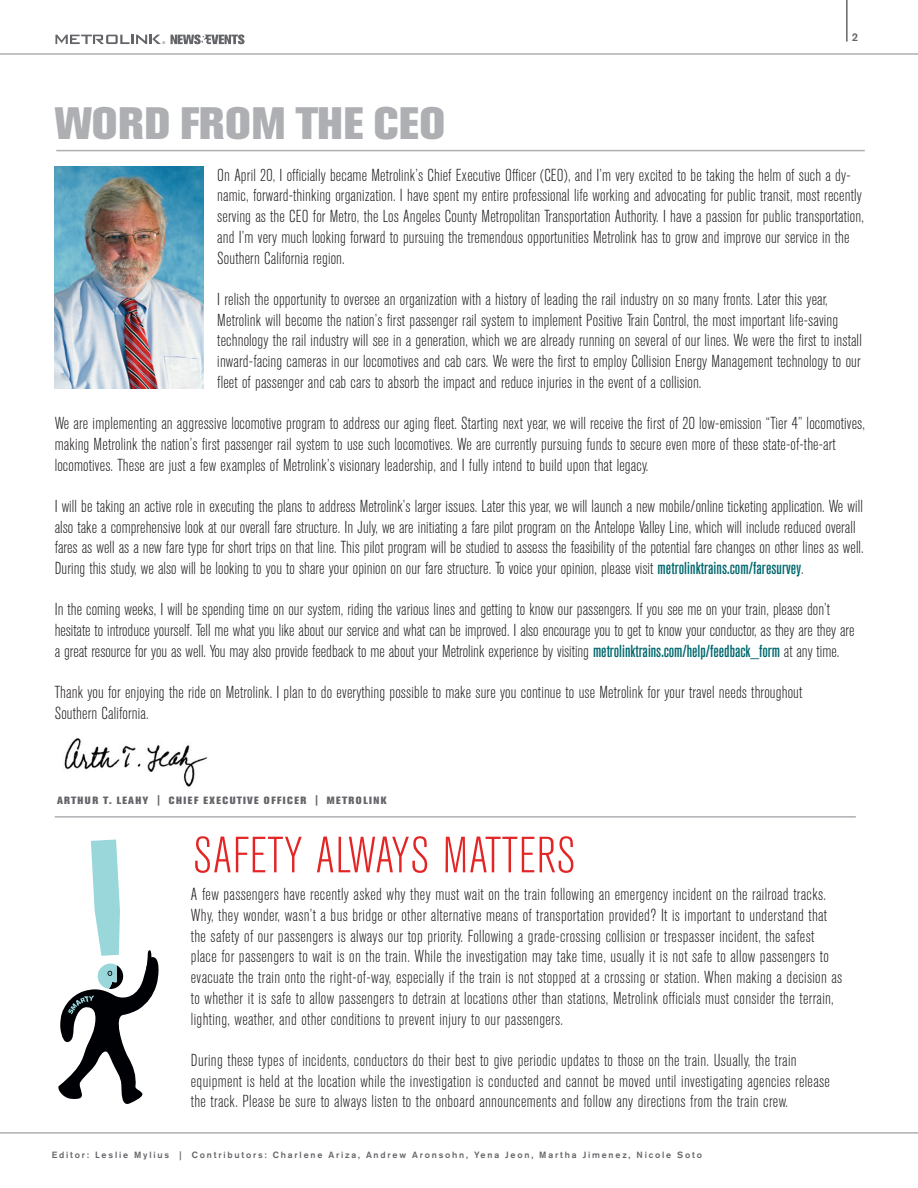
<style>
.page{position:relative;width:918px;height:1188px;background:#fff}
.page>*{position:absolute;margin:0;border:0;box-sizing:border-box;transform-origin:0 0}
.t1{font:300 condensed 50.4px "Akzidenz Grotesk BE";letter-spacing:.02em;color:#e32525}
.t2{font:800 45px "Akzidenz Grotesk BE";letter-spacing:.02em;color:#aeafb3}
.t3{font:300 condensed 17.25px/20.7px "Akzidenz Grotesk BE";letter-spacing:.01em;color:#231f20}
.t4{font:500 11.25px "Akzidenz Grotesk BE";color:#646569}
.t5{font:800 10.5px "Akzidenz Grotesk BE";letter-spacing:.145em;color:#646569}
.t6{font:500 9px "Akzidenz Grotesk BE";letter-spacing:.2em;color:#646569}
.s1{font-weight:500;color:#00676d}
</style>
<div class="page">
<hr style="left:0;top:53px;width:918px;height:2px;background:#aeafb3">
<hr style="left:0;top:1132px;width:918px;height:2px;background:#aeafb3">
<hr style="left:55px;top:816px;width:801px;height:2px;background:#aeafb3">
<hr style="left:56px;top:150px;width:809px;height:1px;background:#aeafb3">
<img style="left:64px;top:737px;width:144px;height:50px">
<img style="left:55px;top:166px;width:149px;height:223px">
<svg style="left:58px;top:840px;width:101px;height:264px"></svg>
<hr style="left:846px;top:0;width:2px;height:42px;background:#646569">
<svg style="left:55px;top:35px;width:110px;height:9px"></svg>
<svg style="left:171px;top:34px;width:73px;height:10px"></svg>
<p class="t4" style="left:852px;top:30px;width:8px">2</p>
<p class="t2" style="left:55px;top:98px;width:392px">WORD FROM THE CEO</p>
<p class="t3" style="left:217px;top:165px;width:648px">On April 20, I officially became Metrolink’s Chief Executive Officer (CEO), and I’m very excited to be taking the helm of such a dy&shy;namic, forward-thinking organization. I have spent my entire professional life working and advocating for public transit, most recently serving as the CEO for Metro, the Los Angeles County Metropolitan Transportation Authority. I have a passion for public transportation, and I’m very much looking forward to pursuing the tremendous opportunities Metrolink has to grow and improve our service in the Southern California region.</p>
<p class="t3" style="left:217px;top:289px;width:646px">I relish the opportunity to oversee an organization with a history of leading the rail industry on so many fronts. Later this year, Metrolink will become the nation’s first passenger rail system to implement Positive Train Control, the most important life-saving technology the rail industry will see in a generation, which we are already running on several of our lines. We were the first to install inward-facing cameras in our locomotives and cab cars. We were the first to employ Collision Energy Management technology to our fleet of passenger and cab cars to absorb the impact and reduce injuries in the event of a collision.</p>
<p class="t3" style="left:55px;top:413px;width:812px">We are implementing an aggressive locomotive program to address our aging fleet. Starting next year, we will receive the first of 20 low-emission “Tier 4” locomotives, making Metrolink the nation’s first passenger rail system to use such locomotives. We are currently pursuing funds to secure even more of these state-of-the-art locomotives. These are just a few examples of Metrolink’s visionary leadership, and I fully intend to build upon that legacy.</p>
<p class="t3" style="left:55px;top:496px;width:811px">I will be taking an active role in executing the plans to address Metrolink’s larger issues. Later this year, we will launch a new mobile/online ticketing application. We will also take a comprehensive look at our overall fare structure. In July, we are initiating a fare pilot program on the Antelope Valley Line, which will include reduced overall fares as well as a new fare type for short trips on that line. This pilot program will be studied to assess the feasibility of the potential fare changes on other lines as well.<br>During this study, we also will be looking to you to share your opinion on our fare structure. To voice your opinion, please visit <span class="s1">metrolinktrains.com/faresurvey</span>.</p>
<p class="t3" style="left:55px;top:600px;width:801px">In the coming weeks, I will be spending time on our system, riding the various lines and getting to know our passengers. If you see me on your train, please don’t hesitate to introduce yourself. Tell me what you like about our service and what can be improved. I also encourage you to get to know your conductor, as they are they are a great resource for you as well. You may also provide feedback to me about your Metrolink experience by visiting <span class="s1">metrolinktrains.com/help/feedback_form</span> at any time.</p>
<p class="t3" style="left:55px;top:682px;width:749px">Thank you for enjoying the ride on Metrolink. I plan to do everything possible to make sure you continue to use Metrolink for your travel needs throughout</p>
<p class="t3" style="left:55px;top:703px;width:95px">Southern California.</p>
<p class="t5" style="left:57px;top:794px;width:331px">ARTHUR T. LEAHY | CHIEF EXECUTIVE OFFICER | METROLINK</p>
<p class="t1" style="left:193px;top:828px;width:384px">SAFETY ALWAYS MATTERS</p>
<p class="t3" style="left:191px;top:885px;width:637px">A few passengers have recently asked why they must wait on the train following an emergency incident on the railroad tracks.</p>
<p class="t3" style="left:191px;top:905px;width:638px">Why, they wonder, wasn’t a bus bridge or other alternative means of transportation provided? It is important to understand that</p>
<p class="t3" style="left:191px;top:926px;width:653px">the safety of our passengers is always our top priority. Following a grade-crossing collision or trespasser incident, the safest place for passengers to wait is on the train. While the investigation may take time, usually it is not safe to allow passengers to evacuate the train onto the right-of-way, especially if the train is not stopped at a crossing or station. When making a decision as to whether it is safe to allow passengers to detrain at locations other than stations, Metrolink officials must consider the terrain, lighting, weather, and other conditions to prevent injury to our passengers.</p>
<p class="t3" style="left:191px;top:1050px;width:607px">During these types of incidents, conductors do their best to give periodic updates to those on the train. Usually, the train</p>
<p class="t3" style="left:191px;top:1071px;width:641px">equipment is held at the location while the investigation is conducted and cannot be moved until investigating agencies release the track. Please be sure to always listen to the onboard announcements and follow any directions from the train crew.</p>
<p class="t6" style="left:52px;top:1150px;width:652px">Editor: Leslie Mylius | Contributors: Charlene Ariza, Andrew Aronsohn, Yena Jeon, Martha Jimenez, Nicole Soto</p>
</div>
